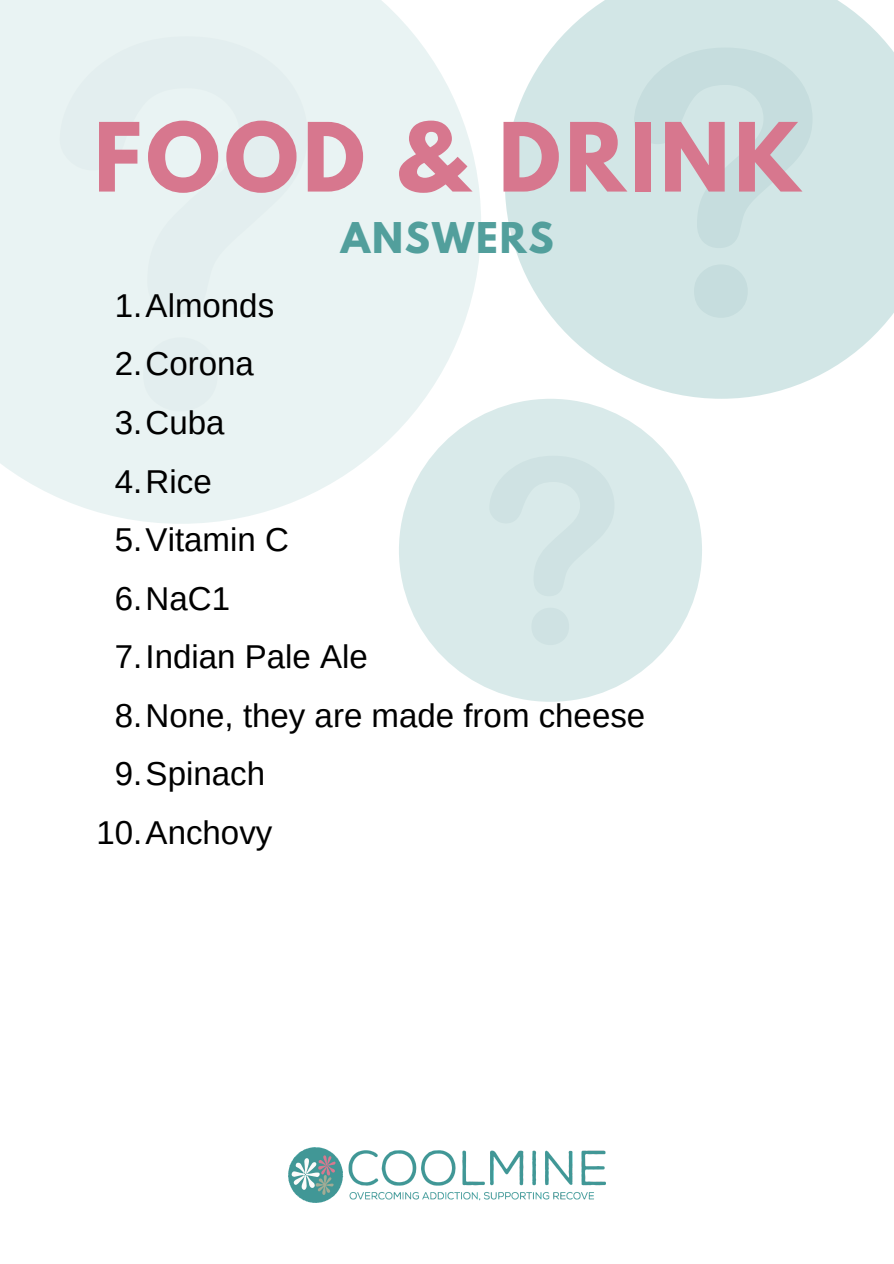
<style>
.page{position:relative;width:894px;height:1264px;background:#fff}
.page>*{position:absolute;margin:0;border:0;box-sizing:border-box;transform-origin:0 0}
.t1{font:700 84.45px "League Spartan";letter-spacing:.05em;color:#d7778e}
.t2{font:700 37.5px "League Spartan";letter-spacing:.05em;color:#529f9c}
.t3{font:33px "Arimo";color:#000}
</style>
<div class="page">
<svg style="left:0;top:0;width:481px;height:524px;fill:#e9f3f3"></svg>
<div style="left:60px;top:36px;width:247px;height:375px;background:#e9f3f3"></div>
<svg style="left:505px;top:0;width:388px;height:399px;fill:#d2e6e6"></svg>
<svg style="left:633px;top:48px;width:179px;height:270px;background:#cde2e3"></svg>
<div style="left:399px;top:399px;width:302px;height:302px;background:#d9eaea;border-radius:50%"></div>
<img style="left:288px;top:1147px;width:317px;height:55px">
<p class="t1" style="left:94px;top:115px;width:707px">FOOD &amp; DRINK</p>
<p class="t2" style="left:340px;top:219px;width:214px">ANSWERS</p>
<p class="t3" style="left:115px;top:287px;width:161px">1.Almonds</p>
<p class="t3" style="left:115px;top:345px;width:141px">2.Corona</p>
<p class="t3" style="left:115px;top:404px;width:111px">3.Cuba</p>
<p class="t3" style="left:115px;top:462px;width:98px">4.Rice</p>
<p class="t3" style="left:115px;top:521px;width:175px">5.Vitamin C</p>
<p class="t3" style="left:115px;top:580px;width:117px">6.NaC1</p>
<p class="t3" style="left:115px;top:638px;width:254px">7.Indian Pale Ale</p>
<p class="t3" style="left:115px;top:697px;width:532px">8.None, they are made from cheese</p>
<p class="t3" style="left:115px;top:755px;width:152px">9.Spinach</p>
<p class="t3" style="left:96px;top:814px;width:177px">10.Anchovy</p>
</div>
